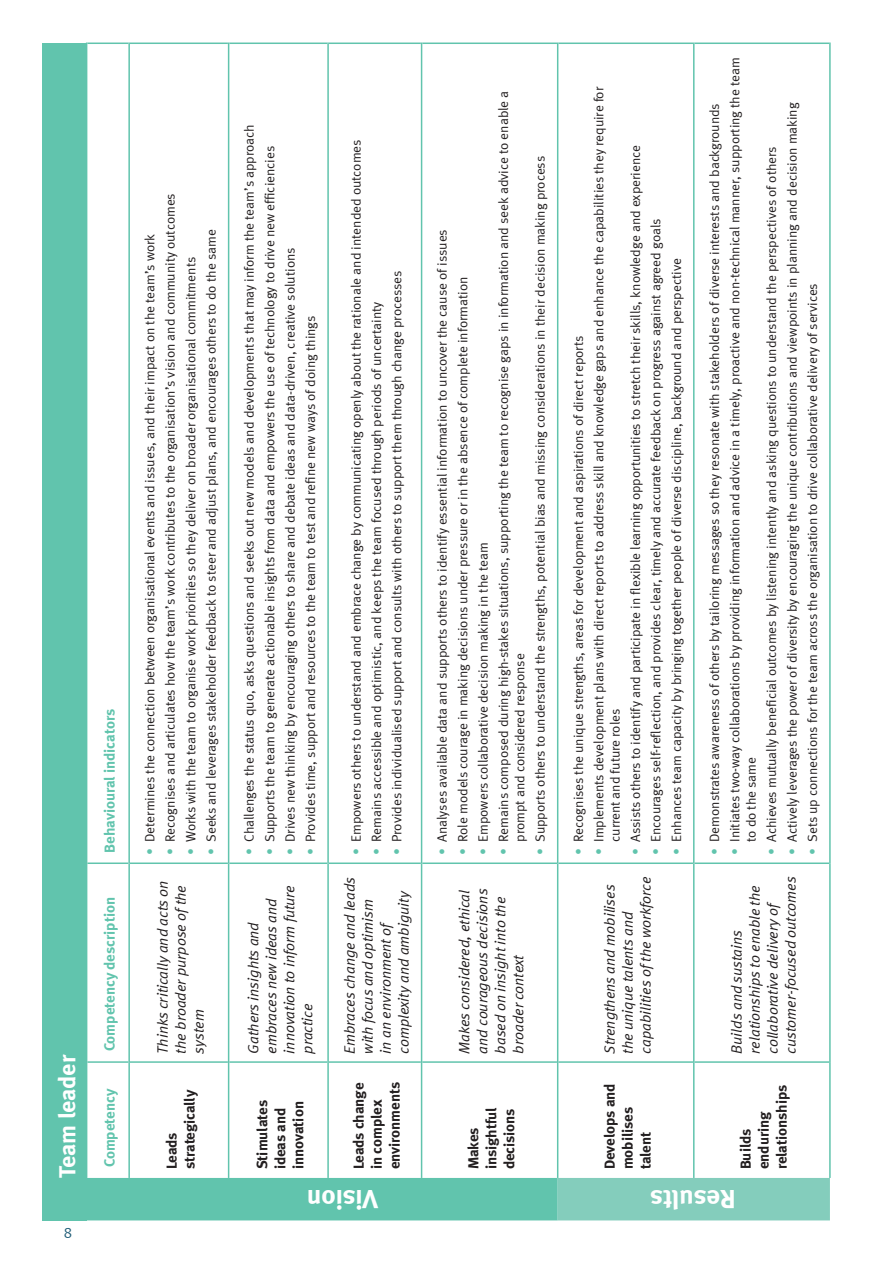
<style>
.page{position:relative;width:893px;height:1263px;background:#fff}
.page>*{position:absolute;margin:0;border:0;box-sizing:border-box;transform-origin:0 0}
.Heading_1{font:27px "Meta Bold LF";letter-spacing:-.005em;color:#fff}
.Heading_2{font:24px "Meta Bold LF";letter-spacing:-.005em;color:#fff}
.Body_italic{font:italic 15px/18px "Meta Normal LF";color:#231f20}
.Body_bold{font:15px/18px "Meta Bold LF";color:#231f20}
.Body_bold-2{font:15px "Meta Bold LF";color:#61c4ad}
.t1{font:15px "Meta Normal LF";color:#1d5b76}
.t2{font:13.5px/16.2px "Meta Normal LF";color:#231f20}
.s1{color:#61c4ad}
</style>
<div class="page">
<div style="left:43px;top:43px;width:44px;height:1177px;background:#61c4ad"></div>
<svg style="left:87px;top:1178px;width:743px;height:42px;background:#6dc7b2"></svg>
<hr style="left:87px;top:1061px;width:41px;height:2px;background:#61c4ad">
<hr style="left:87px;top:862px;width:41px;height:2px;background:#61c4ad">
<hr style="left:87px;top:43px;width:41px;height:1px;background:#61c4ad">
<hr style="left:128px;top:863px;width:2px;height:199px;background:#61c4ad">
<hr style="left:130px;top:1061px;width:98px;height:2px;background:#61c4ad">
<hr style="left:128px;top:43px;width:2px;height:820px;background:#61c4ad">
<hr style="left:130px;top:862px;width:98px;height:2px;background:#61c4ad">
<hr style="left:130px;top:43px;width:98px;height:1px;background:#61c4ad">
<hr style="left:228px;top:863px;width:1px;height:199px;background:#61c4ad">
<hr style="left:229px;top:1061px;width:98px;height:2px;background:#61c4ad">
<hr style="left:228px;top:43px;width:1px;height:820px;background:#61c4ad">
<hr style="left:229px;top:862px;width:98px;height:2px;background:#61c4ad">
<hr style="left:229px;top:43px;width:98px;height:1px;background:#61c4ad">
<hr style="left:327px;top:863px;width:2px;height:199px;background:#61c4ad">
<hr style="left:329px;top:1061px;width:92px;height:2px;background:#61c4ad">
<hr style="left:327px;top:43px;width:2px;height:820px;background:#61c4ad">
<hr style="left:329px;top:862px;width:92px;height:2px;background:#61c4ad">
<hr style="left:329px;top:43px;width:92px;height:1px;background:#61c4ad">
<hr style="left:421px;top:863px;width:1px;height:199px;background:#61c4ad">
<hr style="left:422px;top:1061px;width:135px;height:2px;background:#61c4ad">
<hr style="left:421px;top:43px;width:1px;height:820px;background:#61c4ad">
<hr style="left:422px;top:862px;width:135px;height:2px;background:#61c4ad">
<hr style="left:422px;top:43px;width:135px;height:1px;background:#61c4ad">
<hr style="left:557px;top:863px;width:1px;height:199px;background:#61c4ad">
<hr style="left:558px;top:1061px;width:135px;height:2px;background:#61c4ad">
<hr style="left:557px;top:43px;width:1px;height:820px;background:#61c4ad">
<hr style="left:558px;top:862px;width:135px;height:2px;background:#61c4ad">
<hr style="left:558px;top:43px;width:135px;height:1px;background:#61c4ad">
<hr style="left:693px;top:863px;width:2px;height:199px;background:#61c4ad">
<hr style="left:695px;top:1061px;width:134px;height:2px;background:#61c4ad">
<hr style="left:693px;top:43px;width:2px;height:820px;background:#61c4ad">
<hr style="left:695px;top:862px;width:134px;height:2px;background:#61c4ad">
<hr style="left:695px;top:43px;width:134px;height:1px;background:#61c4ad">
<hr style="left:829px;top:863px;width:2px;height:199px;background:#61c4ad">
<hr style="left:829px;top:43px;width:2px;height:820px;background:#61c4ad">
<hr style="left:128px;top:1062px;width:2px;height:116px;background:#61c4ad">
<hr style="left:228px;top:1062px;width:1px;height:116px;background:#61c4ad">
<hr style="left:327px;top:1062px;width:2px;height:116px;background:#61c4ad">
<hr style="left:421px;top:1062px;width:1px;height:116px;background:#61c4ad">
<hr style="left:557px;top:1062px;width:1px;height:116px;background:#61c4ad">
<hr style="left:693px;top:1062px;width:2px;height:116px;background:#61c4ad">
<hr style="left:829px;top:1062px;width:2px;height:116px;background:#61c4ad">
<p class="Heading_2" style="left:53px;top:1178px;width:125px;rotate:-90deg">Team leader</p>
<p class="t1" style="left:64px;top:1224px;width:10px">8</p>
<p class="Body_bold-2" style="left:101px;top:853px;width:145px;rotate:-90deg">Behavioural indicators</p>
<p class="Body_bold-2" style="left:101px;top:1051px;width:156px;rotate:-90deg">Competency description</p>
<p class="Body_bold-2" style="left:101px;top:1167px;width:80px;rotate:-90deg">Competency</p>
<p class="t2" style="left:162px;top:855px;width:663px;rotate:-90deg"><span class="s1">•</span> Recognises and articulates how the team’s work contributes to the organisation’s vision and community outcomes</p>
<p class="t2" style="left:203px;top:855px;width:627px;rotate:-90deg"><span class="s1">•</span> Seeks and leverages stakeholder feedback to steer and adjust plans, and encourages others to do the same</p>
<p class="t2" style="left:142px;top:855px;width:622px;rotate:-90deg"><span class="s1">•</span> Determines the connection between organisational events and issues, and their impact on the team’s work</p>
<p class="t2" style="left:182px;top:855px;width:599px;rotate:-90deg"><span class="s1">•</span> Works with the team to organise work priorities so they deliver on broader organisational commitments</p>
<p class="Body_italic" style="left:153px;top:1053px;width:175px;rotate:-90deg">Thinks critically and acts on the broader purpose of the system</p>
<p class="Body_bold" style="left:162px;top:1169px;width:81px;rotate:-90deg">Leads strategically</p>
<p class="t2" style="left:241px;top:855px;width:732px;rotate:-90deg"><span class="s1">•</span> Challenges the status quo, asks questions and seeks out new models and developments that may inform the team’s approach</p>
<p class="t2" style="left:261px;top:855px;width:710px;rotate:-90deg"><span class="s1">•</span> Supports the team to generate actionable insights from data and empowers the use of technology to drive new efficiencies</p>
<p class="t2" style="left:282px;top:855px;width:609px;rotate:-90deg"><span class="s1">•</span> Drives new thinking by encouraging others to share and debate ideas and data-driven, creative solutions</p>
<p class="t2" style="left:302px;top:855px;width:541px;rotate:-90deg"><span class="s1">•</span> Provides time, support and resources to the team to test and refine new ways of doing things</p>
<p class="Body_italic" style="left:244px;top:1053px;width:170px;rotate:-90deg">Gathers insights and embraces new ideas and innovation to inform future practice</p>
<p class="Body_bold" style="left:253px;top:1169px;width:71px;rotate:-90deg">Stimulates ideas and innovation</p>
<p class="t2" style="left:348px;top:855px;width:717px;rotate:-90deg"><span class="s1">•</span> Empowers others to understand and embrace change by communicating openly about the rationale and intended outcomes</p>
<p class="t2" style="left:389px;top:855px;width:586px;rotate:-90deg"><span class="s1">•</span> Provides individualised support and consults with others to support them through change processes</p>
<p class="t2" style="left:368px;top:855px;width:554px;rotate:-90deg"><span class="s1">•</span> Remains accessible and optimistic, and keeps the team focused through periods of uncertainty</p>
<p class="Body_italic" style="left:340px;top:1053px;width:178px;rotate:-90deg">Embraces change and leads with focus and optimism<br>in an environment of complexity and ambiguity</p>
<p class="Body_bold" style="left:349px;top:1169px;width:89px;rotate:-90deg">Leads change in complex environments</p>
<p class="t2" style="left:495px;top:842px;width:753px;text-indent:-13px;rotate:-90deg"><span class="s1">•</span> Remains composed during high-stakes situations, supporting the team to recognise gaps in information and seek advice to enable a prompt and considered response</p>
<p class="t2" style="left:532px;top:855px;width:700px;rotate:-90deg"><span class="s1">•</span> Supports others to understand the strengths, potential bias and missing considerations in their decision making process</p>
<p class="t2" style="left:434px;top:855px;width:627px;rotate:-90deg"><span class="s1">•</span> Analyses available data and supports others to identify essential information to uncover the cause of issues</p>
<p class="t2" style="left:454px;top:855px;width:579px;rotate:-90deg"><span class="s1">•</span> Role models courage in making decisions under pressure or in the absence of complete information</p>
<p class="t2" style="left:475px;top:855px;width:314px;rotate:-90deg"><span class="s1">•</span> Empowers collaborative decision making in the team</p>
<p class="Body_italic" style="left:455px;top:1053px;width:166px;rotate:-90deg">Makes considered, ethical and courageous decisions based on insight into the broader context</p>
<p class="Body_bold" style="left:464px;top:1169px;width:63px;rotate:-90deg">Makes insightful decisions</p>
<p class="t2" style="left:591px;top:842px;width:757px;text-indent:-13px;rotate:-90deg"><span class="s1">•</span> Implements development plans with direct reports to address skill and knowledge gaps and enhance the capabilities they require for current and future roles</p>
<p class="t2" style="left:570px;top:855px;width:521px;rotate:-90deg"><span class="s1">•</span> Recognises the unique strengths, areas for development and aspirations of direct reports</p>
<p class="t2" style="left:627px;top:855px;width:711px;rotate:-90deg"><span class="s1">•</span> Assists others to identify and participate in flexible learning opportunities to stretch their skills, knowledge and experience</p>
<p class="t2" style="left:648px;top:855px;width:638px;rotate:-90deg"><span class="s1">•</span> Encourages self-reflection, and provides clear, timely and accurate feedback on progress against agreed goals</p>
<p class="t2" style="left:668px;top:855px;width:598px;rotate:-90deg"><span class="s1">•</span> Enhances team capacity by bringing together people of diverse discipline, background and perspective</p>
<p class="Body_italic" style="left:600px;top:1053px;width:178px;rotate:-90deg">Strengthens and mobilises the unique talents and capabilities of the workforce</p>
<p class="Body_bold" style="left:600px;top:1169px;width:88px;rotate:-90deg">Develops and mobilises talent</p>
<p class="t2" style="left:727px;top:842px;width:786px;text-indent:-13px;rotate:-90deg"><span class="s1">•</span> Initiates two-way collaborations by providing information and advice in a timely, proactive and non-technical manner, supporting the team to do the same</p>
<p class="t2" style="left:706px;top:855px;width:753px;rotate:-90deg"><span class="s1">•</span> Demonstrates awareness of others by tailoring messages so they resonate with stakeholders of diverse interests and backgrounds</p>
<p class="t2" style="left:784px;top:855px;width:754px;rotate:-90deg"><span class="s1">•</span> Actively leverages the power of diversity by encouraging the unique contributions and viewpoints in planning and decision making</p>
<p class="t2" style="left:763px;top:855px;width:710px;rotate:-90deg"><span class="s1">•</span> Achieves mutually beneficial outcomes by listening intently and asking questions to understand the perspectives of others</p>
<p class="t2" style="left:804px;top:855px;width:573px;rotate:-90deg"><span class="s1">•</span> Sets up connections for the team across the organisation to drive collaborative delivery of services</p>
<p class="Body_italic" style="left:727px;top:1053px;width:179px;rotate:-90deg">Builds and sustains relationships to enable the collaborative delivery of customer-focused outcomes</p>
<p class="Body_bold" style="left:736px;top:1169px;width:86px;rotate:-90deg">Builds enduring relationships</p>
<p class="Heading_1" style="left:378px;top:1215px;width:73px;rotate:-180deg">Vision</p>
<p class="Heading_1" style="left:736px;top:1215px;width:87px;rotate:-180deg">Results</p>
</div>
